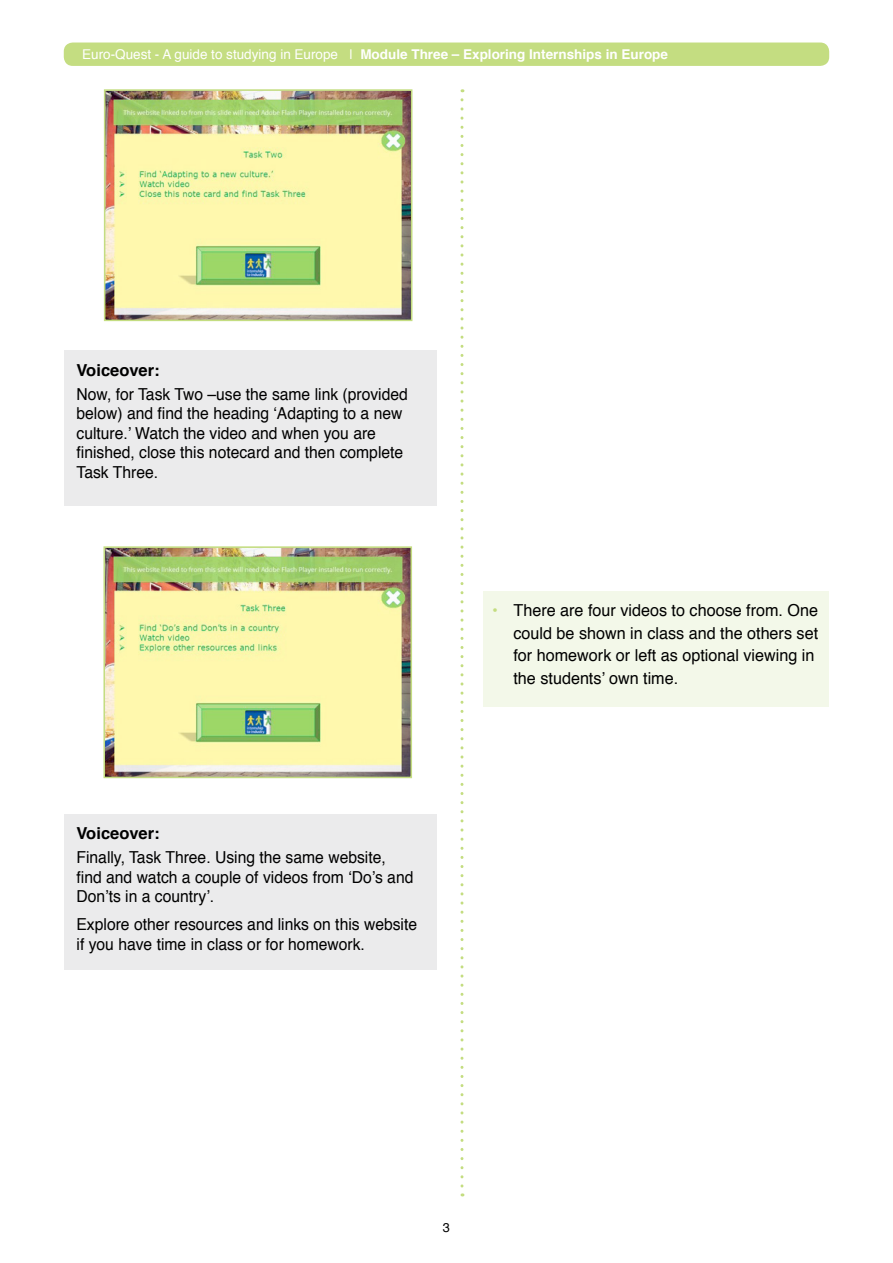
<style>
.page{position:relative;width:893px;height:1263px;background:#fff}
.page>*{position:absolute;margin:0;border:0;box-sizing:border-box;transform-origin:0 0}
.t1{font:16.5px/19.5px "Helvetica";color:#000;scale:.95 1}
.t2{font:16.5px/22.5px "Helvetica";color:#000}
.t3{font:700 16.5px "Helvetica";color:#000}
.t4{font:700 13.5px "Helvetica";color:#fff}
.t5{font:12.75px "Helvetica";color:#000}
.s1{font-weight:400}
.s2{color:#c4dd81}
</style>
<div class="page">
<div style="left:484px;top:591px;width:345px;height:116px;background:#f3f8e9"></div>
<div style="left:64px;top:43px;width:765px;height:23px;background:#c4dd81;border-radius:9px"></div>
<svg style="left:460px;top:100px;width:3px;height:1096px"></svg>
<div style="left:64px;top:351px;width:373px;height:155px;background:#ebebec"></div>
<div style="left:64px;top:814px;width:373px;height:155px;background:#ebebec"></div>
<img style="left:107px;top:92px;width:302px;height:226px">
<div style="left:104px;top:89px;width:308px;height:232px;border:2px solid #c4dd81"></div>
<img style="left:106px;top:549px;width:303px;height:226px">
<div style="left:103px;top:546px;width:309px;height:232px;border:2px solid #c4dd81"></div>
<p class="t4" style="left:82px;top:43px;width:587px"><span class="s1">Euro-Quest - A guide to studying in Europe |</span> Module Three – Exploring Internships in Europe</p>
<p class="t3" style="left:77px;top:357px;width:85px">Voiceover:</p>
<p class="t1" style="left:77px;top:385px;width:350px">Now, for Task Two –use the same link (provided below) and find the heading ‘Adapting to a new culture.’ Watch the video and when you are finished, close this notecard and then complete Task Three.</p>
<p class="t3" style="left:77px;top:820px;width:85px">Voiceover:</p>
<p class="t1" style="left:77px;top:848px;width:356px">Finally, Task Three. Using the same website, find and watch a couple of videos from ‘Do’s and<br>Don’ts in a country’.</p>
<p class="t1" style="left:77px;top:915px;width:360px">Explore other resources and links on this website if you have time in class or for homework.</p>
<p class="t2" style="left:513px;top:600px;width:306px;text-indent:-21px"><span class="s2">•</span> There are four videos to choose from. One could be shown in class and the others set for homework or left as optional viewing in the students’ own time.</p>
<p class="t5" style="left:443px;top:1217px;width:9px">3</p>
</div>
